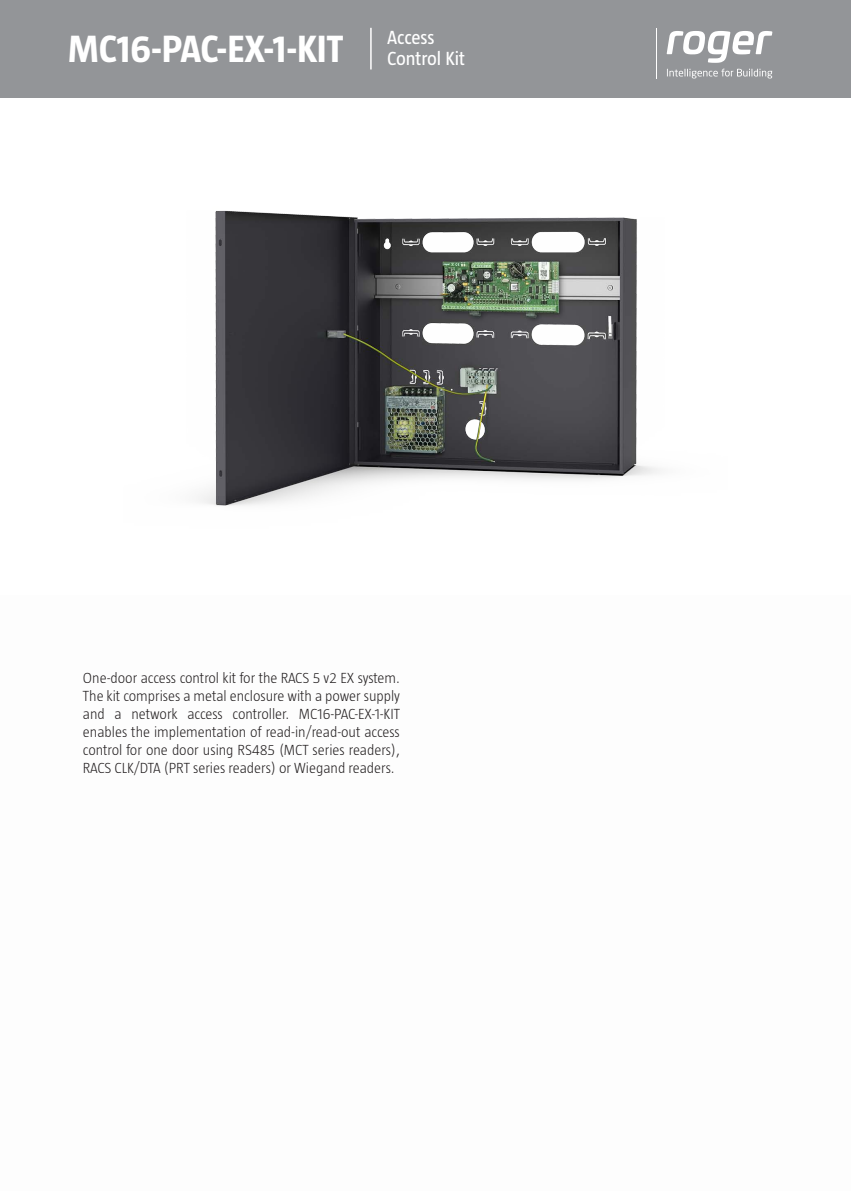
<style>
.page{position:relative;width:851px;height:1191px;background:#fff}
.page>*{position:absolute;margin:0;border:0;box-sizing:border-box;transform-origin:0 0}
.t1{font:700 39px "Taz";color:#fff}
.t2{font:19.5px/21px "Taz";letter-spacing:-.005em;color:#fff}
.t3{font:300 15px/18px "Taz";color:#231f20;text-align:justify}
</style>
<div class="page">
<div style="left:0;top:0;width:850px;height:98px;background:#939598"></div>
<hr style="left:370px;top:28px;width:1px;height:41px;background:#fff">
<hr style="left:655px;top:28px;width:1px;height:51px;background:#fff">
<svg style="left:667px;top:69px;width:105px;height:9px"></svg>
<svg style="left:666px;top:31px;width:106px;height:32px"></svg>
<img style="left:198px;top:210px;width:463px;height:296px">
<h1 class="t1" style="left:68px;top:27px;width:276px">MC16-PAC-EX-1-KIT</h1>
<h2 class="t2" style="left:387px;top:26px;width:79px">Access<br>Control Kit</h2>
<p class="t3" style="left:83px;top:668px;width:318px">One-door access control kit for the RACS 5 v2 EX system.<br>The kit comprises a metal enclosure with a power supply and a network access controller. MC16-PAC-EX-1-KIT enables the implementation of read-in/read-out access control for one door using RS485 (MCT series readers), RACS CLK/DTA (PRT series readers) or Wiegand readers.</p>
</div>
